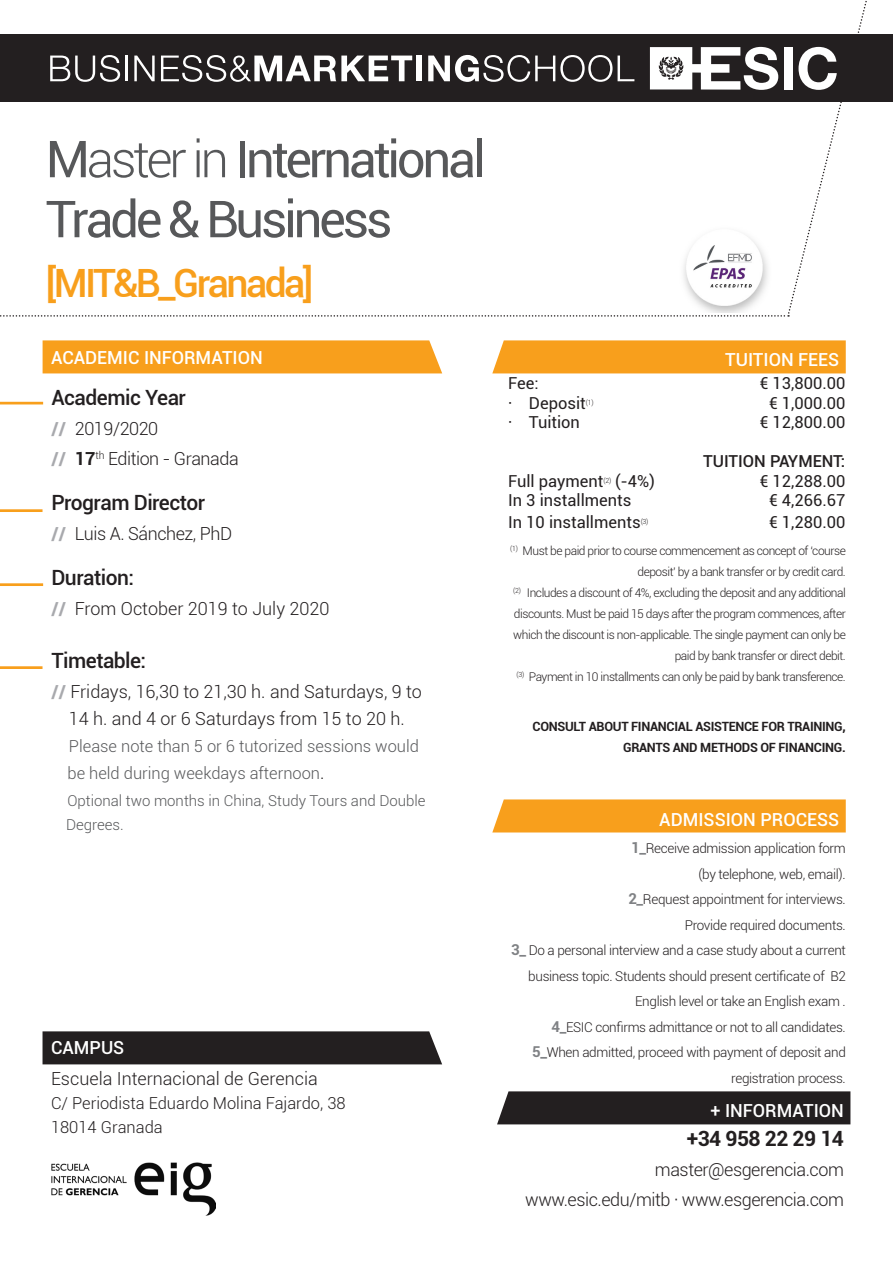
<style>
.page{position:relative;width:893px;height:1263px;background:#fff}
.page>*{position:absolute;margin:0;border:0;box-sizing:border-box;transform-origin:0 0}
.t1{font:51px "Roboto";letter-spacing:-.065em;color:#57585a}
.t2{font:500 39px "Roboto";letter-spacing:-.065em;color:#f89f1c}
.t3{font:500 21px "Roboto";letter-spacing:-.025em;color:#231f20}
.t4{font:700 21px "Roboto";letter-spacing:-.025em;color:#231f20}
.t5{font:300 18px "Roboto";letter-spacing:-.01em;color:#231f20}
.t6{font:500 18px "Roboto";color:#fff}
.t7{font:16.5px "Roboto";color:#231f20}
.t8{font:300 16.5px/27px "Roboto";color:#57585a}
.t9{font:300 16.5px "Roboto";color:#231f20}
.t10{font:500 16.5px "Roboto";color:#231f20}
.t11{font:300 15px "Roboto";color:#57585a}
.t12{font:300 13.5px/25.5px "Roboto";letter-spacing:-.025em;color:#231f20;text-align:right}
.t13{font:700 12.75px/21px "Roboto";letter-spacing:-.025em;color:#231f20;text-align:right}
.t14{font:300 12px/21px "Roboto";letter-spacing:-.04em;color:#231f20;text-align:right}
.t15{font:300 7.05px "Roboto";color:#231f20}
.s1{font-weight:300}
.s2{font-weight:700;color:#a8a9ad}
.s3{font-weight:700}
.s4{font-size:18px;color:#231f20}
.s5{font-weight:700;font-size:15px;color:#808285}
</style>
<div class="page">
<div style="left:0;top:35px;width:893px;height:67px;background:#231f20"></div>
<svg style="left:0;top:1px;width:873px;height:316px"></svg>
<hr style="left:0;top:402px;width:43px;height:2px;background:#f89f1c">
<hr style="left:0;top:583px;width:43px;height:3px;background:#f89f1c">
<div style="left:492px;top:340px;width:354px;height:33px;background:#f89f1c"></div>
<div style="left:497px;top:1091px;width:353px;height:33px;background:#231f20"></div>
<div style="left:492px;top:799px;width:354px;height:33px;background:#f89f1c"></div>
<div style="left:43px;top:340px;width:399px;height:33px;background:#f89f1c"></div>
<div style="left:43px;top:1031px;width:399px;height:33px;background:#231f20"></div>
<hr style="left:0;top:509px;width:43px;height:3px;background:#f89f1c">
<hr style="left:0;top:666px;width:43px;height:3px;background:#f89f1c">
<img style="left:51px;top:1163px;width:164px;height:52px">
<img style="left:661px;top:222px;width:127px;height:91px">
<p class="t1" style="left:46px;top:123px;width:441px">M<span class="s1">aster in</span> International</p>
<p class="t1" style="left:46px;top:183px;width:348px">Trade &amp; Business</p>
<p class="t2" style="left:46px;top:256px;width:269px">[MIT&amp;B_Granada]</p>
<p class="t6" style="left:51px;top:344px;width:213px">ACADEMIC INFORMATION</p>
<p class="t3" style="left:51px;top:383px;width:136px">Academic Year</p>
<p class="t5" style="left:51px;top:417px;width:108px"><span class="s2">//</span> 2019/2020</p>
<p class="t5" style="left:51px;top:447px;width:189px"><span class="s2">//</span> <span class="s3">17</span><sup>th</sup> Edition - Granada</p>
<p class="t3" style="left:51px;top:488px;width:155px">Program Director</p>
<p class="t5" style="left:51px;top:522px;width:182px"><span class="s2">//</span> Luis A. Sánchez, PhD</p>
<p class="t3" style="left:51px;top:563px;width:84px">Duration:</p>
<p class="t5" style="left:51px;top:597px;width:279px"><span class="s2">//</span> From October 2019 to July 2020</p>
<p class="t3" style="left:51px;top:646px;width:96px">Timetable:</p>
<p class="t5" style="left:51px;top:679px;width:372px"><span class="s2">//</span> Fridays, 16,30 to 21,30 h. and Saturdays, 9 to</p>
<p class="t5" style="left:69px;top:706px;width:337px">14 h. and 4 or 6 Saturdays from 15 to 20 h.</p>
<p class="t8" style="left:67px;top:732px;width:353px">Please note than 5 or 6 tutorized sessions would be held during weekdays afternoon<span class="s4">.</span></p>
<p class="t11" style="left:67px;top:790px;width:360px">Optional two months in China, Study Tours and Double</p>
<p class="t11" style="left:66px;top:814px;width:59px">Degrees.</p>
<p class="t6" style="left:51px;top:1034px;width:75px">CAMPUS</p>
<p class="t6" style="left:725px;top:347px;width:115px">TUITION FEES</p>
<p class="t7" style="left:508px;top:372px;width:32px">Fee:</p>
<p class="t7" style="left:760px;top:372px;width:87px">€ 13,800.00</p>
<p class="t7" style="left:508px;top:391px;width:79px">· Deposit</p>
<p class="t15" style="left:586px;top:397px;width:9px">(1)</p>
<p class="t7" style="left:769px;top:391px;width:78px">€ 1,000.00</p>
<p class="t7" style="left:508px;top:411px;width:73px">· Tuition</p>
<p class="t7" style="left:760px;top:411px;width:87px">€ 12,800.00</p>
<p class="t10" style="left:703px;top:450px;width:144px">TUITION PAYMENT:</p>
<p class="t7" style="left:508px;top:469px;width:97px">Full payment</p>
<p class="t15" style="left:603px;top:475px;width:9px">(2)</p>
<p class="t7" style="left:615px;top:469px;width:41px">(-4%)</p>
<p class="t7" style="left:760px;top:469px;width:87px">€ 12,288.00</p>
<p class="t7" style="left:508px;top:489px;width:125px">In 3 installments</p>
<p class="t7" style="left:769px;top:489px;width:78px">€ 4,266.67</p>
<p class="t7" style="left:508px;top:510px;width:134px">In 10 installments</p>
<p class="t15" style="left:641px;top:517px;width:9px">(3)</p>
<p class="t7" style="left:769px;top:510px;width:78px">€ 1,280.00</p>
<p class="t14" style="left:510px;top:540px;width:337px"><sup>(1)</sup> Must be paid prior to course commencement as concept of ‘course deposit’ by a bank transfer or by credit card.</p>
<p class="t14" style="left:513px;top:582px;width:334px"><sup>(2)</sup> Includes a discount of 4%, excluding the deposit and any additional discounts. Must be paid 15 days after the program commences, after which the discount is non-applicable. The single payment can only be paid by bank transfer or direct debit.</p>
<p class="t14" style="left:517px;top:666px;width:331px"><sup>(3)</sup> Payment in 10 installments can only be paid by bank transference.</p>
<p class="t13" style="left:533px;top:715px;width:315px">CONSULT ABOUT FINANCIAL ASISTENCE FOR TRAINING,<br>GRANTS AND METHODS OF FINANCING.</p>
<p class="t6" style="left:659px;top:807px;width:181px">ADMISSION PROCESS</p>
<p class="t12" style="left:631px;top:835px;width:216px"><span class="s5">1_</span>Receive admission application form</p>
<p class="t12" style="left:698px;top:861px;width:149px">(by telephone, web, email).</p>
<p class="t12" style="left:628px;top:886px;width:219px"><span class="s5">2_</span>Request appointment for interviews.</p>
<p class="t12" style="left:685px;top:912px;width:163px">Provide required documents.</p>
<p class="t12" style="left:511px;top:937px;width:336px"><span class="s5">3_</span> Do a personal interview and a case study about a current business topic. Students should present certificate of B2<br>English level or take an English exam .</p>
<p class="t12" style="left:551px;top:1014px;width:296px"><span class="s5">4_</span>ESIC confirms admittance or not to all candidates.</p>
<p class="t12" style="left:532px;top:1039px;width:315px"><span class="s5">5_</span>When admitted, proceed with payment of deposit and</p>
<p class="t5" style="left:51px;top:1066px;width:268px">Escuela Internacional de Gerencia</p>
<p class="t12" style="left:731px;top:1065px;width:116px">registration process.</p>
<p class="t9" style="left:51px;top:1092px;width:296px">C/ Periodista Eduardo Molina Fajardo, 38</p>
<p class="t9" style="left:51px;top:1116px;width:113px">18014 Granada</p>
<p class="t4" style="left:687px;top:1123px;width:159px">+34 958 22 29 14</p>
<p class="t5" style="left:655px;top:1157px;width:191px">master@esgerencia.com</p>
<p class="t5" style="left:525px;top:1187px;width:320px">www.esic.edu/mitb · www.esgerencia.com</p>
<p class="t6" style="left:711px;top:1098px;width:135px">+ INFORMATION</p>
</div>
